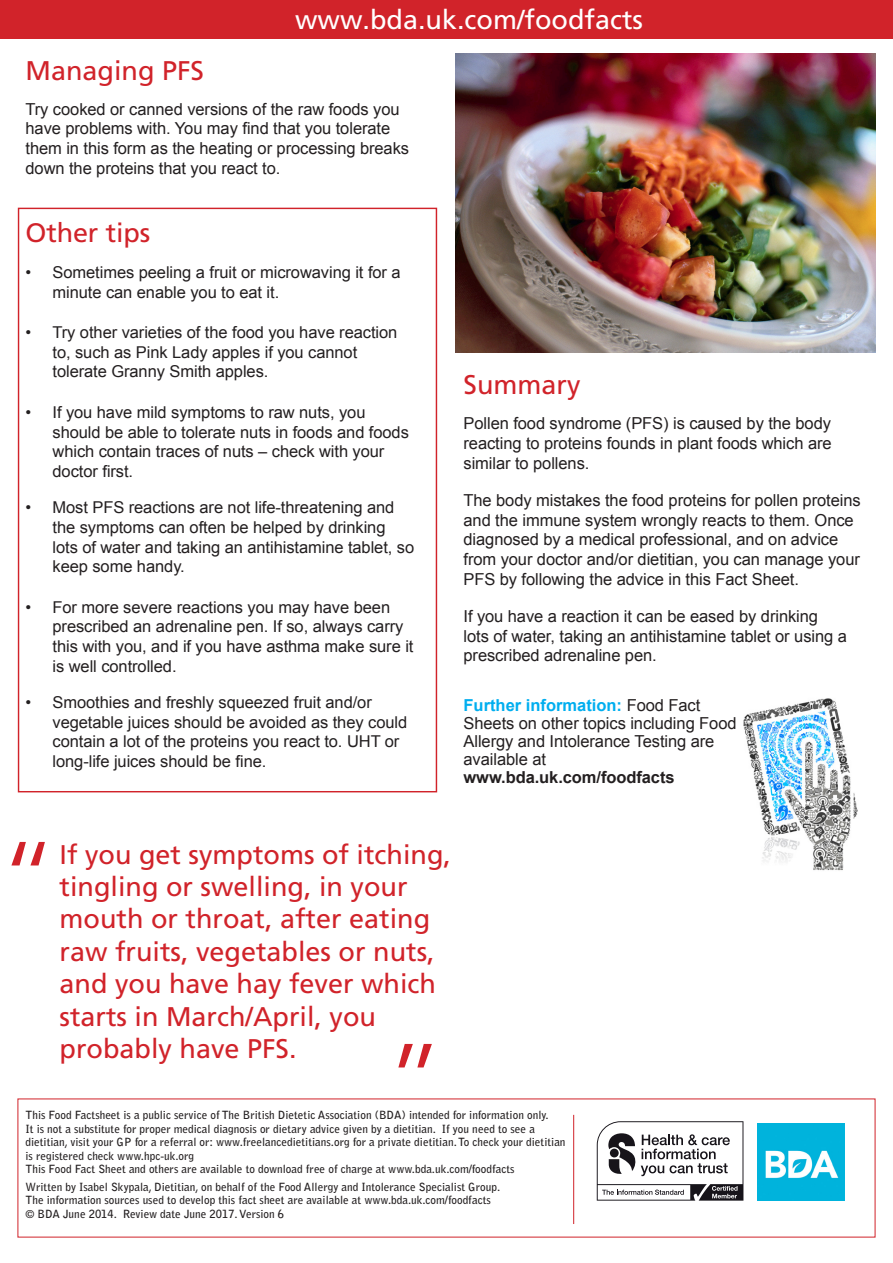
<style>
.page{position:relative;width:893px;height:1263px;background:#fff}
.page>*{position:absolute;margin:0;border:0;box-sizing:border-box;transform-origin:0 0}
.t1{font:300 108px "Frutiger LT Pro";color:#d1232a}
.List_Paragraph{font:27px/32.4px "Frutiger LT Pro";color:#d1232a}
.t2{font:27px "Frutiger LT Pro";color:#fff}
.Body{font:26.7px "Frutiger LT Pro";letter-spacing:-.005em;color:#d1232a}
.Body-2{font:16.5px/19.8px "Arial";letter-spacing:-.005em;color:#231f20}
.t3{font:16.35px/19.6px "Arial";letter-spacing:-.005em;color:#231f20}
.t4{font:700 11.25px/13.5px "Bell Gothic Std";color:#231f20}
.s1{font-weight:700;color:#00aeef}
.s2{font-weight:700}
</style>
<div class="page">
<div style="left:0;top:0;width:893px;height:38px;background:#d1232a"></div>
<img style="left:743px;top:698px;width:115px;height:173px">
<hr style="left:573px;top:1115px;width:1px;height:109px;background:#d1232a">
<svg style="left:597px;top:1121px;width:146px;height:79px"></svg>
<img style="left:757px;top:1123px;width:88px;height:78px">
<img style="left:456px;top:54px;width:419px;height:299px">
<p class="t2" style="left:295px;top:4px;width:350px">www.bda.uk.com/foodfacts</p>
<p class="List_Paragraph" style="left:26px;top:54px;width:180px">Managing PFS</p>
<p class="Body-2" style="left:26px;top:99px;width:385px">Try cooked or canned versions of the raw foods you have problems with. You may find that you tolerate them in this form as the heating or processing breaks down the proteins that you react to.</p>
<p class="Body" style="left:26px;top:217px;width:126px">Other tips</p>
<p class="t3" style="left:53px;top:263px;width:350px;text-indent:-27px">• Sometimes peeling a fruit or microwaving it for a minute can enable you to eat it.</p>
<p class="t3" style="left:53px;top:323px;width:346px;text-indent:-27px">• Try other varieties of the food you have reaction to, such as Pink Lady apples if you cannot tolerate Granny Smith apples.</p>
<p class="t3" style="left:53px;top:403px;width:358px;text-indent:-27px">• If you have mild symptoms to raw nuts, you should be able to tolerate nuts in foods and foods which contain traces of nuts – check with your doctor first.</p>
<p class="t3" style="left:53px;top:498px;width:363px;text-indent:-27px">• Most PFS reactions are not life-threatening and the symptoms can often be helped by drinking lots of water and taking an antihistamine tablet, so keep some handy.</p>
<p class="t3" style="left:53px;top:597px;width:362px;text-indent:-27px">• For more severe reactions you may have been prescribed an adrenaline pen. If so, always carry this with you, and if you have asthma make sure it is well controlled.</p>
<p class="t3" style="left:53px;top:693px;width:356px;text-indent:-27px">• Smoothies and freshly squeezed fruit and/or vegetable juices should be avoided as they could contain a lot of the proteins you react to. UHT or long-life juices should be fine.</p>
<p class="List_Paragraph" style="left:463px;top:369px;width:119px">Summary</p>
<p class="Body-2" style="left:463px;top:414px;width:370px;text-align:justify">Pollen food syndrome (PFS) is caused by the body reacting to proteins founds in plant foods which are similar to pollens.</p>
<p class="Body-2" style="left:463px;top:490px;width:399px">The body mistakes the food proteins for pollen proteins and the immune system wrongly reacts to them. Once diagnosed by a medical professional, and on advice from your doctor and/or dietitian, you can manage your PFS by following the advice in this Fact Sheet.</p>
<p class="Body-2" style="left:463px;top:606px;width:385px">If you have a reaction it can be eased by drinking lots of water, taking an antihistamine tablet or using a prescribed adrenaline pen.</p>
<p class="Body-2" style="left:463px;top:696px;width:275px;line-height:18.1px"><span class="s1">Further information:</span> Food Fact<br>Sheets on other topics including Food<br>Allergy and Intolerance Testing are available at <span class="s2">www.bda.uk.com/foodfacts</span></p>
<p class="t1" style="left:-2px;top:817px;width:62px">“</p>
<p class="List_Paragraph" style="left:60px;top:838px;width:393px">If you get symptoms of itching, tingling or swelling, in your mouth or throat, after eating raw fruits, vegetables or nuts, and you have hay fever which starts in March/April, you probably have PFS.</p>
<p class="t1" style="left:385px;top:1019px;width:62px">”</p>
<p class="t4" style="left:26px;top:1108px;width:542px">This Food Factsheet is a public service of The British Dietetic Association (BDA) intended for information only.<br>It is not a substitute for proper medical diagnosis or dietary advice given by a dietitian. If you need to see a dietitian, visit your GP for a referral or: www.freelancedietitians.org for a private dietitian. To check your dietitian is registered check www.hpc-uk.org</p>
<p class="t4" style="left:26px;top:1162px;width:491px">This Food Fact Sheet and others are available to download free of charge at www.bda.uk.com/foodfacts</p>
<p class="t4" style="left:26px;top:1180px;width:476px">Written by Isabel Skypala, Dietitian, on behalf of the Food Allergy and Intolerance Specialist Group.</p>
<p class="t4" style="left:26px;top:1193px;width:467px">The information sources used to develop this fact sheet are available at www.bda.uk.com/foodfacts</p>
<p class="t4" style="left:26px;top:1207px;width:260px">© BDA June 2014. Review date June 2017. Version 6</p>
</div>
